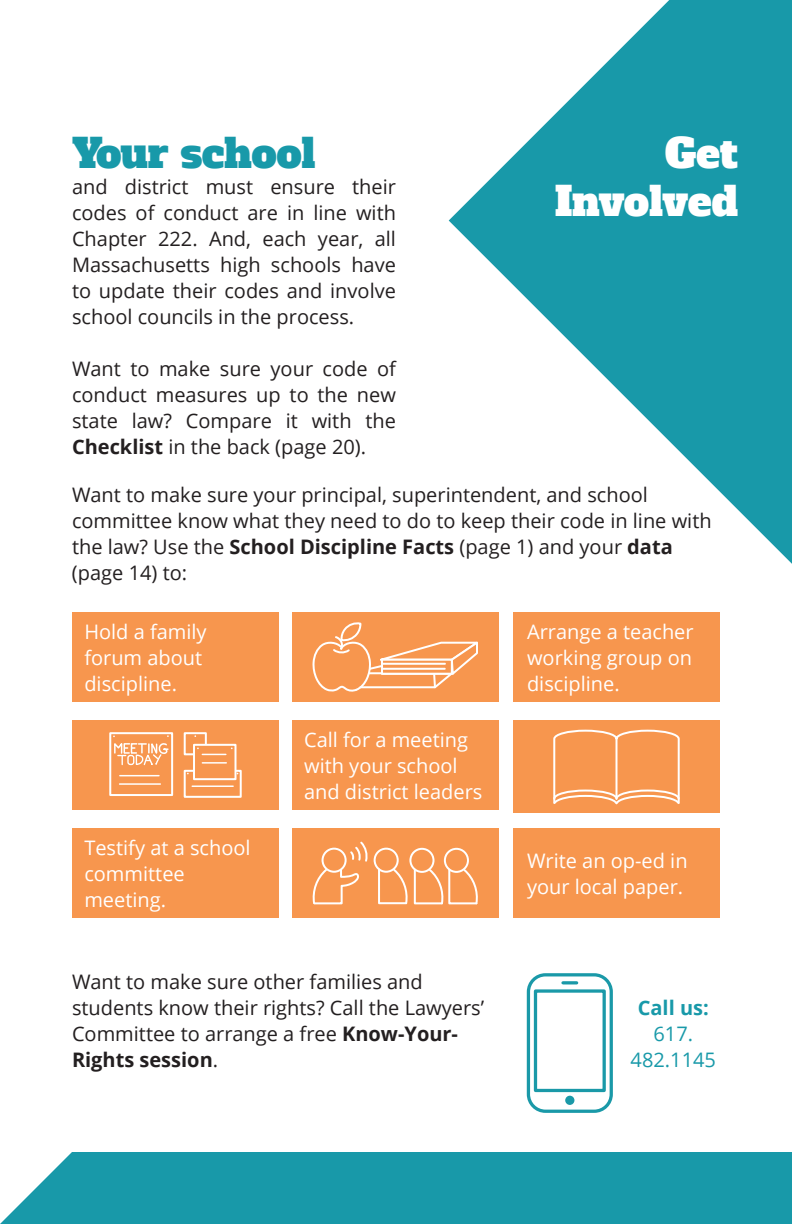
<style>
.page{position:relative;width:792px;height:1224px;background:#fff}
.page>*{position:absolute;margin:0;border:0;box-sizing:border-box;transform-origin:0 0}
.t1{font:40px/48px "Alfa Slab One";color:#fff;text-align:right}
.t2{font:40px "Alfa Slab One";color:#1899a9}
.t3{font:20px/26px "Open Sans";color:#231f20;text-align:justify}
.t4{font:20px/26px "Open Sans";color:#fff}
.t5{font:20px/26px "Open Sans";color:#1899a9;text-align:center}
.t6{font:700 20px "Open Sans";color:#1899a9}
.s1{font-weight:700}
</style>
<div class="page">
<svg style="left:449px;top:0;width:343px;height:564px;fill:#1899a9"></svg>
<div style="left:0;top:1152px;width:792px;height:72px;background:#1899a9"></div>
<div style="left:292px;top:612px;width:207px;height:90px;background:#f7964e"></div>
<div style="left:72px;top:720px;width:207px;height:90px;background:#f7964e"></div>
<div style="left:513px;top:720px;width:207px;height:93px;background:#f7964e"></div>
<div style="left:292px;top:828px;width:207px;height:90px;background:#f7964e"></div>
<div style="left:513px;top:828px;width:207px;height:90px;background:#f7964e"></div>
<div style="left:72px;top:828px;width:207px;height:90px;background:#f7964e"></div>
<div style="left:292px;top:720px;width:207px;height:90px;background:#f7964e"></div>
<div style="left:513px;top:612px;width:207px;height:90px;background:#f7964e"></div>
<div style="left:72px;top:612px;width:207px;height:90px;background:#f7964e"></div>
<div style="left:109px;top:732px;width:64px;height:64px;border:2px solid #fff"></div>
<div style="left:184px;top:732px;width:23px;height:23px;border:2px solid #fff"></div>
<div style="left:184px;top:770px;width:58px;height:28px;border:2px solid #fff"></div>
<div style="left:194px;top:745px;width:42px;height:34px;background:#f7964e"></div>
<div style="left:193px;top:744px;width:44px;height:36px;border:2px solid #fff"></div>
<svg style="left:113px;top:733px;width:56px;height:33px"></svg>
<hr style="left:120px;top:775px;width:39px;height:1px;background:#fff">
<hr style="left:120px;top:783px;width:40px;height:2px;background:#fff">
<svg style="left:197px;top:748px;width:36px;height:7px"></svg>
<hr style="left:202px;top:762px;width:24px;height:2px;background:#fff">
<hr style="left:192px;top:785px;width:41px;height:2px;background:#fff">
<svg style="left:553px;top:730px;width:127px;height:74px"></svg>
<hr style="left:616px;top:739px;width:2px;height:58px;background:#fff">
<div style="left:527px;top:973px;width:86px;height:140px;border:3px solid #1a99a8;border-radius:17px"></div>
<div style="left:534px;top:989px;width:72px;height:103px;border:3px solid #1a99a8"></div>
<div style="left:565px;top:1096px;width:9px;height:9px;background:#1a99a8;border-radius:50%"></div>
<hr style="left:563px;top:981px;width:14px;height:3px;background:#1a99a8">
<svg style="left:313px;top:622px;width:165px;height:70px"></svg>
<hr style="left:382px;top:663px;width:63px;height:2px;background:#fff">
<hr style="left:383px;top:668px;width:62px;height:2px;background:#fff">
<div style="left:374px;top:848px;width:25px;height:25px;border:2px solid #fff;border-radius:50%"></div>
<div style="left:409px;top:848px;width:26px;height:25px;border:2px solid #fff;border-radius:50%"></div>
<div style="left:444px;top:848px;width:25px;height:25px;border:2px solid #fff;border-radius:50%"></div>
<svg style="left:377px;top:867px;width:101px;height:37px"></svg>
<svg style="left:313px;top:842px;width:55px;height:62px"></svg>
<h1 class="t1" style="left:555px;top:130px;width:185px">Get<br>Involved</h1>
<h1 class="t2" style="left:72px;top:127px;width:245px">Your school</h1>
<p class="t3" style="left:72px;top:173px;width:326px">and district must ensure their codes of conduct are in line with Chapter 222. And, each year, all Massachusetts high schools have to update their codes and involve school councils in the process.</p>
<p class="t3" style="left:72px;top:355px;width:326px">Want to make sure your code of conduct measures up to the new state law? Compare it with the <span class="s1">Checklist</span> in the back (page 20).</p>
<p class="t3" style="left:72px;top:481px;width:641px;text-align:left">Want to make sure your principal, superintendent, and school committee know what they need to do to keep their code in line with the law? Use the <span class="s1">School Discipline Facts</span> (page 1) and your <span class="s1">data </span>(page 14) to:</p>
<p class="t4" style="left:84px;top:618px;width:124px">Hold a family forum about discipline.</p>
<p class="t4" style="left:527px;top:618px;width:168px;text-align:justify">Arrange a teacher working group on discipline.</p>
<p class="t4" style="left:84px;top:834px;width:168px">Testify at a school committee meeting.</p>
<p class="t4" style="left:304px;top:726px;width:180px">Call for a meeting with your school and district leaders</p>
<p class="t3" style="left:72px;top:968px;width:414px;text-align:left">Want to make sure other families and students know their rights? Call the Lawyers’ Committee to arrange a free <span class="s1">Know-Your-Rights session</span>.</p>
<p class="t4" style="left:527px;top:847px;width:162px">Write an op-ed in your local paper.</p>
<p class="t6" style="left:638px;top:993px;width:72px">Call us:</p>
<p class="t5" style="left:631px;top:1020px;width:87px">617.<br>482.1145</p>
</div>
